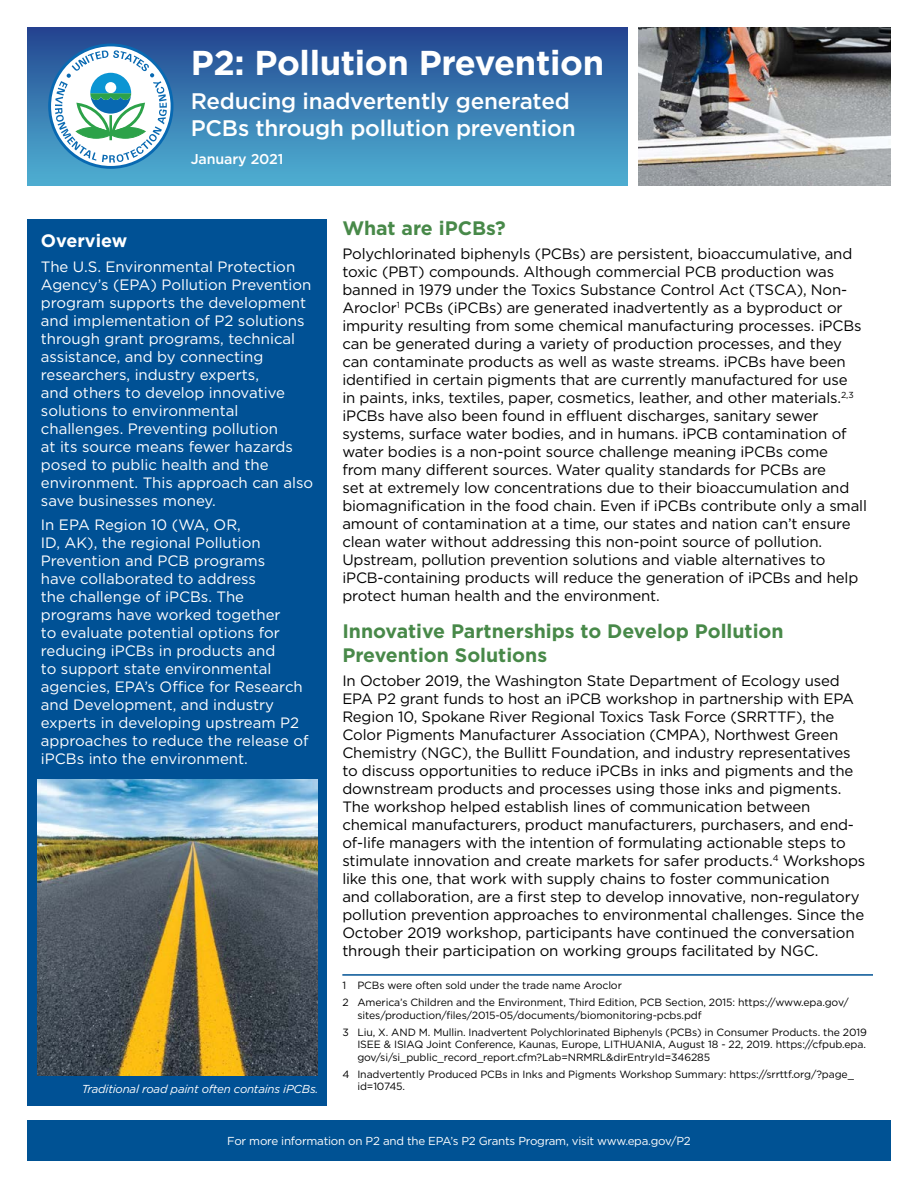
<style>
.page{position:relative;width:918px;height:1188px;background:#fff}
.page>*{position:absolute;margin:0;border:0;box-sizing:border-box;transform-origin:0 0}
.t1{font:700 34.5px "Gotham";letter-spacing:-.01em;color:#fff}
.t2{font:500 22.5px "Gotham";letter-spacing:-.01em;color:#fff}
.t3{font:700 19.5px/23.4px "Gotham";color:#488949}
.t4{font:700 18px "Gotham";color:#fff}
.t5{font:15px/18px "Gotham";letter-spacing:-.01em;color:#000}
.t6{font:15px/18px "Gotham";color:#fff}
.t7{font:500 14.25px "Gotham";letter-spacing:-.01em;color:#fff}
.t8{font:11.55px "Gotham";letter-spacing:-.02em;color:#fff}
.t9{font:italic 11.55px "Gotham";letter-spacing:-.02em;color:#fff}
.Footnote{font:10.5px/12.6px "Gotham";letter-spacing:-.01em;color:#000}
</style>
<div class="page">
<hr style="left:342px;top:974px;width:531px;height:2px;background:#005294">
<div style="left:27px;top:1120px;width:864px;height:41px;background:#005294"></div>
<div style="left:27px;top:219px;width:300px;height:887px;background:#005195"></div>
<div style="left:27px;top:27px;width:601px;height:158px;background:linear-gradient(to bottom,#234590,#4fb1d3)"></div>
<img style="left:638px;top:27px;width:253px;height:158px">
<svg style="left:50px;top:45px;width:122px;height:122px"></svg>
<div style="left:48px;top:44px;width:125px;height:125px;border:3px solid #0869b2;border-radius:50%"></div>
<svg style="left:55px;top:50px;width:112px;height:113px"></svg>
<img style="left:38px;top:779px;width:280px;height:296px">
<h1 class="t1" style="left:191px;top:40px;width:415px">P2: Pollution Prevention</h1>
<h2 class="t2" style="left:191px;top:86px;width:381px">Reducing inadvertently generated</h2>
<h2 class="t2" style="left:191px;top:113px;width:386px">PCBs through pollution prevention</h2>
<p class="t7" style="left:191px;top:150px;width:94px">January 2021</p>
<h4 class="t4" style="left:41px;top:229px;width:88px">Overview</h4>
<p class="t6" style="left:41px;top:257px;width:274px">The U.S. Environmental Protection<br>Agency’s (EPA) Pollution Prevention program supports the development and implementation of P2 solutions through grant programs, technical assistance, and by connecting researchers, industry experts,<br>and others to develop innovative solutions to environmental challenges. Preventing pollution<br>at its source means fewer hazards posed to public health and the environment. This approach can also save businesses money.</p>
<p class="t6" style="left:41px;top:516px;width:269px">In EPA Region 10 (WA, OR,<br>ID, AK), the regional Pollution<br>Prevention and PCB programs<br>have collaborated to address<br>the challenge of iPCBs. The programs have worked together<br>to evaluate potential options for reducing iPCBs in products and<br>to support state environmental agencies, EPA’s Office for Research and Development, and industry experts in developing upstream P2 approaches to reduce the release of iPCBs into the environment.</p>
<p class="t9" style="left:82px;top:1081px;width:238px">Traditional road paint often contains iPCBs.</p>
<h3 class="t3" style="left:342px;top:216px;width:165px">What are iPCBs?</h3>
<p class="t5" style="left:342px;top:245px;width:526px">Polychlorinated biphenyls (PCBs) are persistent, bioaccumulative, and toxic (PBT) compounds. Although commercial PCB production was banned in 1979 under the Toxics Substance Control Act (TSCA), Non-Aroclor<sup>1</sup> PCBs (iPCBs) are generated inadvertently as a byproduct or impurity resulting from some chemical manufacturing processes. iPCBs can be generated during a variety of production processes, and they can contaminate products as well as waste streams. iPCBs have been identified in certain pigments that are currently manufactured for use<br>in paints, inks, textiles, paper, cosmetics, leather, and other materials.<sup>2,3 </sup>iPCBs have also been found in effluent discharges, sanitary sewer systems, surface water bodies, and in humans. iPCB contamination of water bodies is a non-point source challenge meaning iPCBs come<br>from many different sources. Water quality standards for PCBs are<br>set at extremely low concentrations due to their bioaccumulation and biomagnification in the food chain. Even if iPCBs contribute only a small amount of contamination at a time, our states and nation can’t ensure clean water without addressing this non-point source of pollution.<br>Upstream, pollution prevention solutions and viable alternatives to iPCB-containing products will reduce the generation of iPCBs and help protect human health and the environment.</p>
<h3 class="t3" style="left:342px;top:619px;width:443px">Innovative Partnerships to Develop Pollution<br>Prevention Solutions</h3>
<p class="t5" style="left:342px;top:672px;width:525px">In October 2019, the Washington State Department of Ecology used EPA P2 grant funds to host an iPCB workshop in partnership with EPA Region 10, Spokane River Regional Toxics Task Force (SRRTTF), the Color Pigments Manufacturer Association (CMPA), Northwest Green Chemistry (NGC), the Bullitt Foundation, and industry representatives to discuss opportunities to reduce iPCBs in inks and pigments and the downstream products and processes using those inks and pigments.<br>The workshop helped establish lines of communication between chemical manufacturers, product manufacturers, purchasers, and end&shy;of-life managers with the intention of formulating actionable steps to stimulate innovation and create markets for safer products.<sup>4</sup> Workshops like this one, that work with supply chains to foster communication<br>and collaboration, are a first step to develop innovative, non-regulatory pollution prevention approaches to environmental challenges. Since the October 2019 workshop, participants have continued the conversation through their participation on working groups facilitated by NGC.</p>
<p class="Footnote" style="left:342px;top:979px;width:281px">1 PCBs were often sold under the trade name Aroclor</p>
<p class="Footnote" style="left:357px;top:996px;width:493px;text-indent:-15px">2 America’s Children and the Environment, Third Edition, PCB Section, 2015: https://www.epa.gov/ sites/production/files/2015-05/documents/biomonitoring-pcbs.pdf</p>
<p class="Footnote" style="left:357px;top:1025px;width:511px;text-align:justify;text-indent:-15px">3 Liu, X. AND M. Mullin. Inadvertent Polychlorinated Biphenyls (PCBs) in Consumer Products. the 2019<br>ISEE &amp; ISIAQ Joint Conference, Kaunas, Europe, LITHUANIA, August 18 - 22, 2019. https://cfpub.epa. gov/si/si_public_record_report.cfm?Lab=NRMRL&amp;dirEntryId=346285</p>
<p class="Footnote" style="left:357px;top:1067px;width:498px;text-indent:-15px">4 Inadvertently Produced PCBs in Inks and Pigments Workshop Summary: https://srrttf.org/?page_ id=10745.</p>
<p class="t8" style="left:227px;top:1134px;width:465px">For more information on P2 and the EPA’s P2 Grants Program, visit www.epa.gov/P2</p>
</div>
